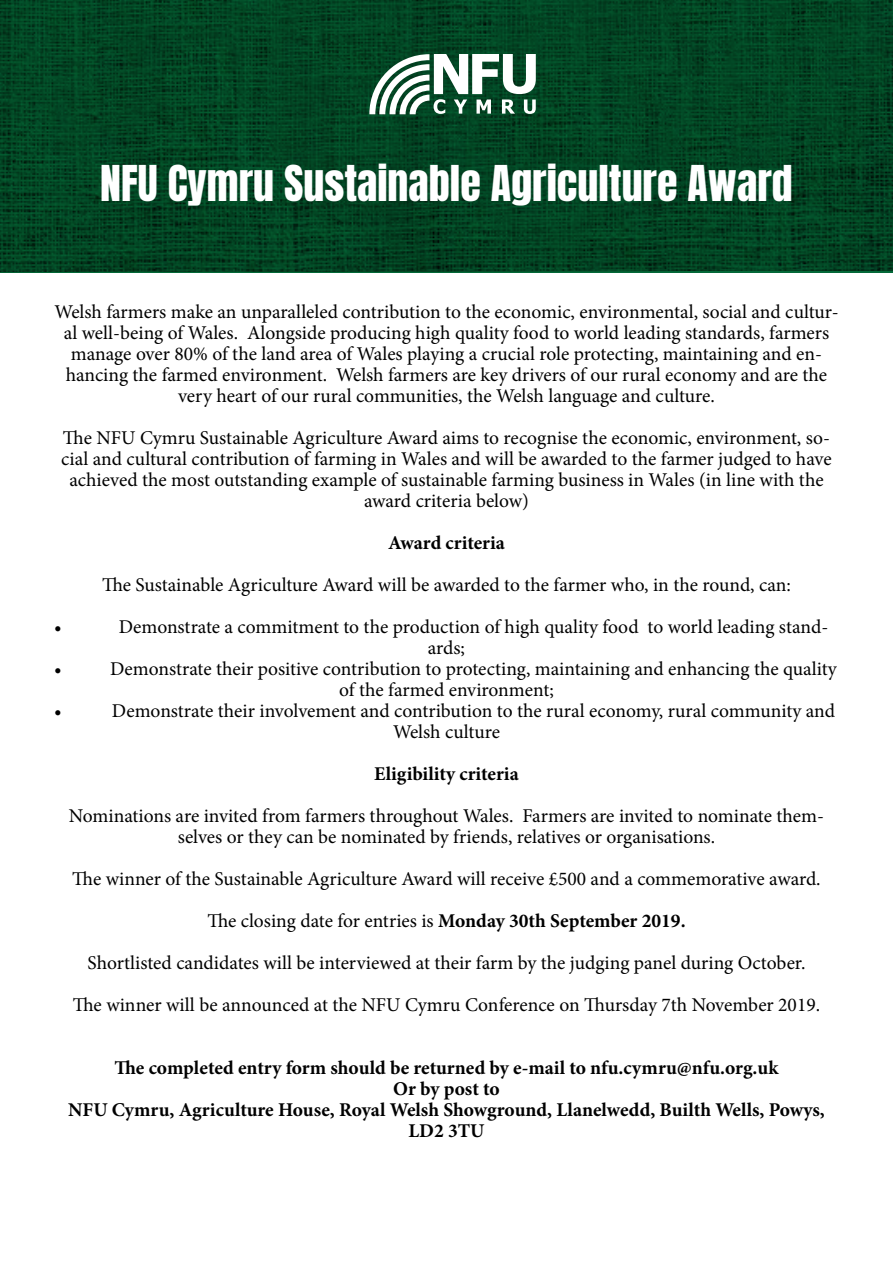
<style>
.page{position:relative;width:893px;height:1263px;background:#fff}
.page>*{position:absolute;margin:0;border:0;box-sizing:border-box;transform-origin:0 0}
.t1{font:42px "Anton";color:#fff}
.t2{font:19.5px/21px "Minion Pro";color:#000;text-align:center}
.t3{font:700 19.5px/21px "Minion Pro";color:#000;text-align:center}
.s1{font-weight:700}
</style>
<div class="page">
<img style="left:0;top:0;width:893px;height:272px">
<svg style="left:369px;top:54px;width:167px;height:60px"></svg>
<h1 class="t1" style="left:100px;top:162px;width:694px">NFU Cymru Sustainable Agriculture Award</h1>
<p class="t2" style="left:54px;top:302px;width:786px">Welsh farmers make an unparalleled contribution to the economic, environmental, social and cultur&shy;al well-being of Wales. Alongside producing high quality food to world leading standards, farmers manage over 80% of the land area of Wales playing a crucial role protecting, maintaining and en&shy;hancing the farmed environment. Welsh farmers are key drivers of our rural economy and are the very heart of our rural communities, the Welsh language and culture.</p>
<p class="t2" style="left:61px;top:428px;width:772px">The NFU Cymru Sustainable Agriculture Award aims to recognise the economic, environment, so&shy;cial and cultural contribution of farming in Wales and will be awarded to the farmer judged to have achieved the most outstanding example of sustainable farming business in Wales (in line with the award criteria below)</p>
<p class="t3" style="left:388px;top:532px;width:118px">Award criteria</p>
<p class="t2" style="left:102px;top:575px;width:690px">The Sustainable Agriculture Award will be awarded to the farmer who, in the round, can:</p>
<p class="t2" style="left:54px;top:617px;width:9px">•</p>
<p class="t2" style="left:428px;top:617px;width:402px;text-align:left;text-indent:-309px">Demonstrate a commitment to the production of high quality food to world leading stand&shy;ards;</p>
<p class="t2" style="left:54px;top:659px;width:9px">•</p>
<p class="t2" style="left:339px;top:659px;width:499px;text-align:left;text-indent:-229px">Demonstrate their positive contribution to protecting, maintaining and enhancing the quality of the farmed environment;</p>
<p class="t2" style="left:54px;top:701px;width:9px">•</p>
<p class="t2" style="left:393px;top:701px;width:443px;text-align:left;text-indent:-281px">Demonstrate their involvement and contribution to the rural economy, rural community and<br>Welsh culture</p>
<p class="t3" style="left:374px;top:763px;width:146px">Eligibility criteria</p>
<p class="t2" style="left:69px;top:806px;width:757px">Nominations are invited from farmers throughout Wales. Farmers are invited to nominate them&shy;selves or they can be nominated by friends, relatives or organisations.</p>
<p class="t2" style="left:72px;top:858px;width:750px;line-height:42px">The winner of the Sustainable Agriculture Award will receive £500 and a commemorative award.<br>The closing date for entries is <span class="s1">Monday 30th September 2019.<br></span>Shortlisted candidates will be interviewed at their farm by the judging panel during October.<br>The winner will be announced at the NFU Cymru Conference on Thursday 7th November 2019.</p>
<p class="t3" style="left:68px;top:1057px;width:758px">The completed entry form should be returned by e-mail to nfu.cymru@nfu.org.uk<br>Or by post to<br>NFU Cymru, Agriculture House, Royal Welsh Showground, Llanelwedd, Builth Wells, Powys, LD2 3TU</p>
</div>
